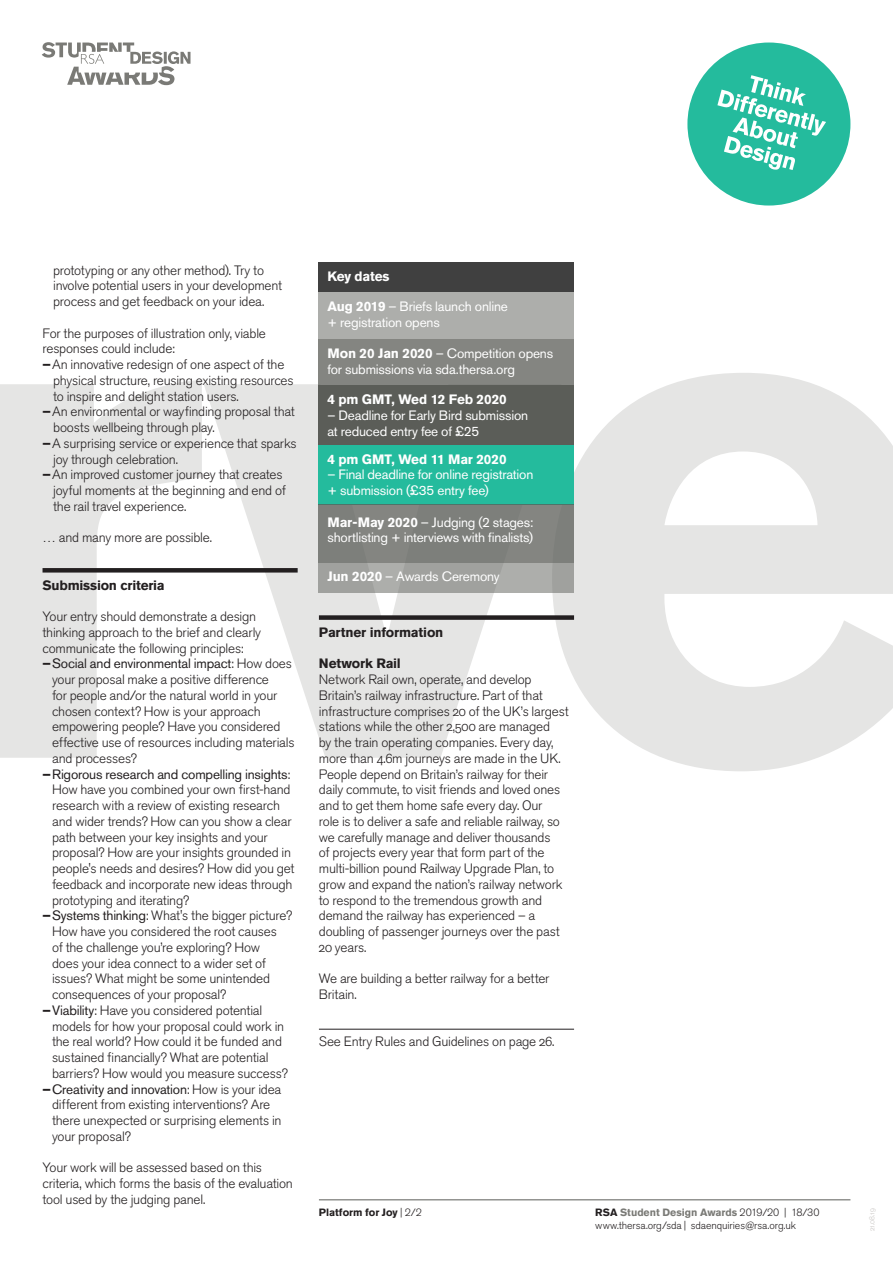
<style>
.page{position:relative;width:893px;height:1263px;background:#fff}
.page>*{position:absolute;margin:0;border:0;box-sizing:border-box;transform-origin:0 0}
.Body_-_Medium{font:300 13.5px/15.8px "Akzidenz Grotesk Std";letter-spacing:-.015em;color:#231f20}
.Body_-_Light{font:300 13.5px/15.8px "Akzidenz Grotesk Std";letter-spacing:-.015em;color:#231f20}
.Body_-_Light_Indent{font:300 13.5px/15.8px "Akzidenz Grotesk Std";letter-spacing:-.015em;color:#231f20}
.Body_-_Light-2{font:13.5px/15.8px "Akzidenz Grotesk Std";letter-spacing:-.015em;color:#fff}
.Body_-_Light-3{font:700 13.5px "Akzidenz Grotesk Std";letter-spacing:-.01em;color:#fff}
.Body_-_Bold_3pt_rule{font:700 13.5px "Akzidenz Grotesk Std";letter-spacing:-.015em;color:#231f20}
.Body_-_Light__25pt_r{font:300 13.5px "Akzidenz Grotesk Std";letter-spacing:-.015em;color:#231f20}
.Body_-_Bold{font:700 13.5px "Akzidenz Grotesk Std";letter-spacing:-.015em;color:#231f20}
.t1{font:300 10.5px/13.5px "Akzidenz Grotesk Std";letter-spacing:-.01em;color:#231f20}
.Body_-_Light-4{font:700 10.5px "Akzidenz Grotesk Std";letter-spacing:-.005em;color:#231f20}
.t2{font:300 7.5px "Akzidenz Grotesk Std";color:#c9c6c4}
.s1{font-weight:700}
.s2{font-weight:400}
.s3{font-weight:300}
.s4{font-weight:700;color:#7a7a76}
</style>
<div class="page">
<svg style="left:42px;top:42px;width:148px;height:43px"></svg>
<hr style="left:319px;top:1199px;width:531px;height:1px;background:#5b5d58">
<svg style="left:0;top:373px;width:893px;height:398px;fill:#e5e5e4"></svg>
<svg style="left:43px;top:568px;width:255px;height:4px"></svg>
<div style="left:319px;top:615px;width:255px;height:5px;background:#231f20"></div>
<hr style="left:319px;top:1029px;width:255px;height:1px;background:#231f20">
<div style="left:319px;top:262px;width:255px;height:30px;background:#404040"></div>
<div style="left:319px;top:292px;width:255px;height:47px;background:#adaeab"></div>
<div style="left:319px;top:339px;width:255px;height:47px;background:#848581"></div>
<div style="left:319px;top:385px;width:255px;height:60px;background:#5b5d58"></div>
<div style="left:319px;top:445px;width:255px;height:60px;background:#24bb9d"></div>
<div style="left:319px;top:504px;width:255px;height:59px;background:#7d7f7b"></div>
<div style="left:319px;top:563px;width:255px;height:29px;background:linear-gradient(to right,#a1a29f,#a7a8a5)"></div>
<div style="left:687px;top:43px;width:163px;height:163px;background:#24bb9d;border-radius:50%"></div>
<svg style="left:717px;top:75px;width:109px;height:95px"></svg>
<p class="Body_-_Light_Indent" style="left:53px;top:262px;width:230px">prototyping or any other method). Try to involve potential users in your development process and get feedback on your idea.</p>
<p class="Body_-_Light" style="left:43px;top:325px;width:225px">For the purposes of illustration only, viable responses could include:</p>
<p class="Body_-_Light_Indent" style="left:53px;top:357px;width:242px;text-indent:-11px"><span class="s1">–</span>An innovative redesign of one aspect of the physical structure, reusing existing resources to inspire and delight station users.</p>
<p class="Body_-_Light_Indent" style="left:53px;top:404px;width:243px;text-indent:-11px"><span class="s1">–</span>An environmental or wayfinding proposal that boosts wellbeing through play.</p>
<p class="Body_-_Light_Indent" style="left:53px;top:435px;width:245px;text-indent:-11px"><span class="s1">–</span>A surprising service or experience that sparks joy through celebration.</p>
<p class="Body_-_Light_Indent" style="left:53px;top:467px;width:234px;text-indent:-11px"><span class="s1">–</span>An improved customer journey that creates joyful moments at the beginning and end of the rail travel experience.</p>
<p class="Body_-_Light" style="left:43px;top:530px;width:171px">… and many more are possible.</p>
<p class="Body_-_Bold_3pt_rule" style="left:43px;top:577px;width:124px">Submission criteria</p>
<p class="Body_-_Light" style="left:43px;top:609px;width:220px">Your entry should demonstrate a design thinking approach to the brief and clearly communicate the following principles:</p>
<p class="Body_-_Medium" style="left:52px;top:656px;width:244px;text-indent:-10px"><span class="s1">–</span><span class="s2">Social and environmental impact</span>: How does your proposal make a positive difference<br>for people and/or the natural world in your chosen context? How is your approach empowering people? Have you considered effective use of resources including materials and processes?</p>
<p class="Body_-_Medium" style="left:52px;top:766px;width:244px;text-indent:-10px"><span class="s1">–</span><span class="s2">Rigorous research and compelling insights</span>:<br>How have you combined your own first-hand research with a review of existing research and wider trends? How can you show a clear path between your key insights and your proposal? How are your insights grounded in people's needs and desires? How did you get feedback and incorporate new ideas through prototyping and iterating?</p>
<p class="Body_-_Medium" style="left:52px;top:908px;width:242px;text-indent:-10px"><span class="s1">–</span><span class="s2">Systems thinking</span>: What's the bigger picture?<br>How have you considered the root causes<br>of the challenge you’re exploring? How<br>does your idea connect to a wider set of issues? What might be some unintended consequences of your proposal?</p>
<p class="Body_-_Medium" style="left:52px;top:1002px;width:237px;text-indent:-10px"><span class="s1">–</span><span class="s2">Viability</span>: Have you considered potential models for how your proposal could work in the real world? How could it be funded and sustained financially? What are potential barriers? How would you measure success?</p>
<p class="Body_-_Medium" style="left:52px;top:1081px;width:231px;text-indent:-10px"><span class="s1">–</span><span class="s2">Creativity and innovation</span>: How is your idea different from existing interventions? Are there unexpected or surprising elements in your proposal?</p>
<p class="Body_-_Light" style="left:43px;top:1160px;width:252px">Your work will be assessed based on this criteria, which forms the basis of the evaluation tool used by the judging panel.</p>
<p class="Body_-_Light-3" style="left:327px;top:268px;width:64px">Key dates</p>
<p class="Body_-_Light-2" style="left:327px;top:298px;width:182px"><span class="s1">Aug 2019</span> – Briefs launch online + registration opens</p>
<p class="Body_-_Light-2" style="left:327px;top:345px;width:227px"><span class="s1">Mon 20 Jan 2020</span> – Competition opens for submissions via sda.thersa.org</p>
<p class="Body_-_Light-3" style="left:327px;top:392px;width:181px">4 pm GMT, Wed 12 Feb 2020</p>
<p class="Body_-_Light-2" style="left:327px;top:407px;width:202px">– Deadline for Early Bird submission at reduced entry fee of £25</p>
<p class="Body_-_Light-3" style="left:327px;top:451px;width:181px">4 pm GMT, Wed 11 Mar 2020</p>
<p class="Body_-_Light-2" style="left:327px;top:467px;width:208px">– Final deadline for online registration + submission (£35 entry fee)</p>
<p class="Body_-_Light-2" style="left:327px;top:514px;width:208px"><span class="s1">Mar-May 2020</span> – Judging (2 stages: shortlisting + interviews with finalists)</p>
<p class="Body_-_Light-2" style="left:327px;top:569px;width:174px"><span class="s1">Jun 2020</span> – Awards Ceremony</p>
<p class="Body_-_Bold_3pt_rule" style="left:319px;top:624px;width:126px">Partner information</p>
<p class="Body_-_Bold" style="left:319px;top:656px;width:84px">Network Rail</p>
<p class="Body_-_Light" style="left:319px;top:672px;width:251px">Network Rail own, operate, and develop Britain’s railway infrastructure. Part of that infrastructure comprises 20 of the UK’s largest stations while the other 2,500 are managed<br>by the train operating companies. Every day, more than 4.6m journeys are made in the UK.<br>People depend on Britain’s railway for their daily commute, to visit friends and loved ones and to get them home safe every day. Our<br>role is to deliver a safe and reliable railway, so we carefully manage and deliver thousands<br>of projects every year that form part of the multi-billion pound Railway Upgrade Plan, to grow and expand the nation’s railway network to respond to the tremendous growth and demand the railway has experienced – a doubling of passenger journeys over the past 20 years.</p>
<p class="Body_-_Light" style="left:319px;top:971px;width:232px">We are building a better railway for a better<br>Britain.</p>
<p class="Body_-_Light__25pt_r" style="left:319px;top:1034px;width:237px">See Entry Rules and Guidelines on page 26.</p>
<p class="Body_-_Light-4" style="left:319px;top:1206px;width:104px">Platform for Joy <span class="s3">| 2/2</span></p>
<p class="t1" style="left:595px;top:1205px;width:226px"><span class="s1">RSA</span> <span class="s4">Student Design Awards</span> 2019/20 | 18/30 www.thersa.org/sda | sdaenquiries@rsa.org.uk</p>
<p class="t2" style="left:868px;top:1231px;width:24px;rotate:-90deg">21.08.19</p>
</div>
